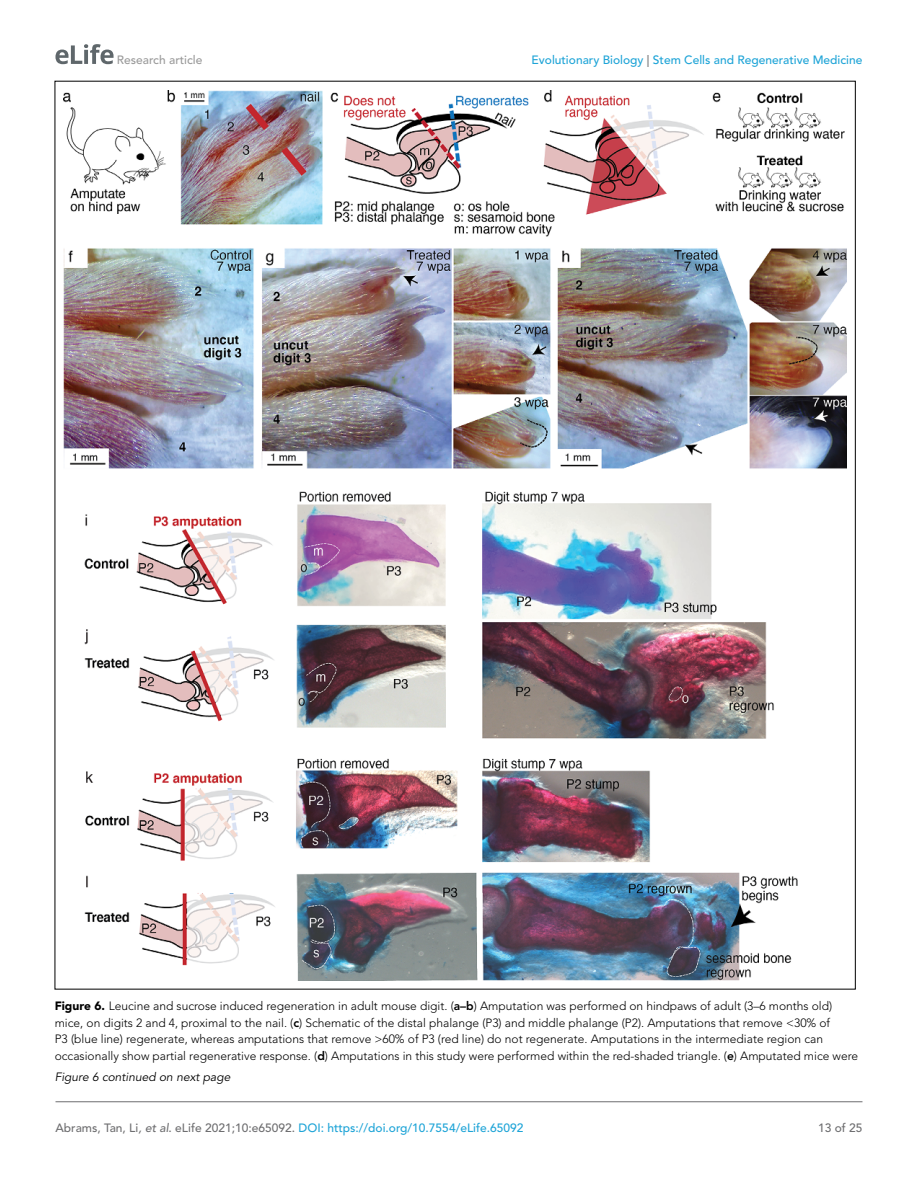
<style>
.page{position:relative;width:918px;height:1188px;background:#fff}
.page>*{position:absolute;margin:0;border:0;box-sizing:border-box;transform-origin:0 0}
.t1{font:300 12px/16.5px "Avenir LT Std";color:#000}
.t2{font:500 12px "Avenir LT Std";color:#1ea4d7}
.t3{font:italic 12px "Avenir LT Std";color:#000}
.t4{font:500 12px "Avenir LT Std";color:#9a9a9a}
.t5{font:500 12px "Avenir LT Std";color:#6e6e70}
.s1{color:#6e6e70}
.s2{font-weight:900}
.s3{font-weight:800}
.s4{font-style:italic;color:#6e6e70}
</style>
<div class="page">
<svg style="left:55px;top:44px;width:59px;height:20px"></svg>
<hr style="left:56px;top:1101px;width:806px;height:1px;background:#6e6e70">
<img style="left:64px;top:90px;width:782px;height:890px">
<p class="t4" style="left:117px;top:53px;width:87px">Research article</p>
<p class="t2" style="left:532px;top:53px;width:332px">Evolutionary Biology <span class="s1">|</span> Stem Cells and Regenerative Medicine</p>
<p class="t1" style="left:55px;top:998px;width:805px"><span class="s2">Figure 6.</span> Leucine and sucrose induced regeneration in adult mouse digit. (<span class="s3">a–b</span>) Amputation was performed on hindpaws of adult (3–6 months old) mice, on digits 2 and 4, proximal to the nail. (<span class="s3">c</span>) Schematic of the distal phalange (P3) and middle phalange (P2). Amputations that remove &lt;30% of<br>P3 (blue line) regenerate, whereas amputations that remove &gt;60% of P3 (red line) do not regenerate. Amputations in the intermediate region can occasionally show partial regenerative response. (<span class="s3">d</span>) Amputations in this study were performed within the red-shaded triangle. (<span class="s3">e</span>) Amputated mice were</p>
<p class="t3" style="left:55px;top:1070px;width:177px">Figure 6 continued on next page</p>
<p class="t2" style="left:56px;top:1121px;width:469px"><span class="s1">Abrams, Tan, Li</span><span class="s4">, et al</span><span class="s1">. eLife 2021;10:e65092.</span> DOI: https://doi.org/10.7554/eLife.65092</p>
<p class="t5" style="left:818px;top:1121px;width:46px">13 of 25</p>
</div>
